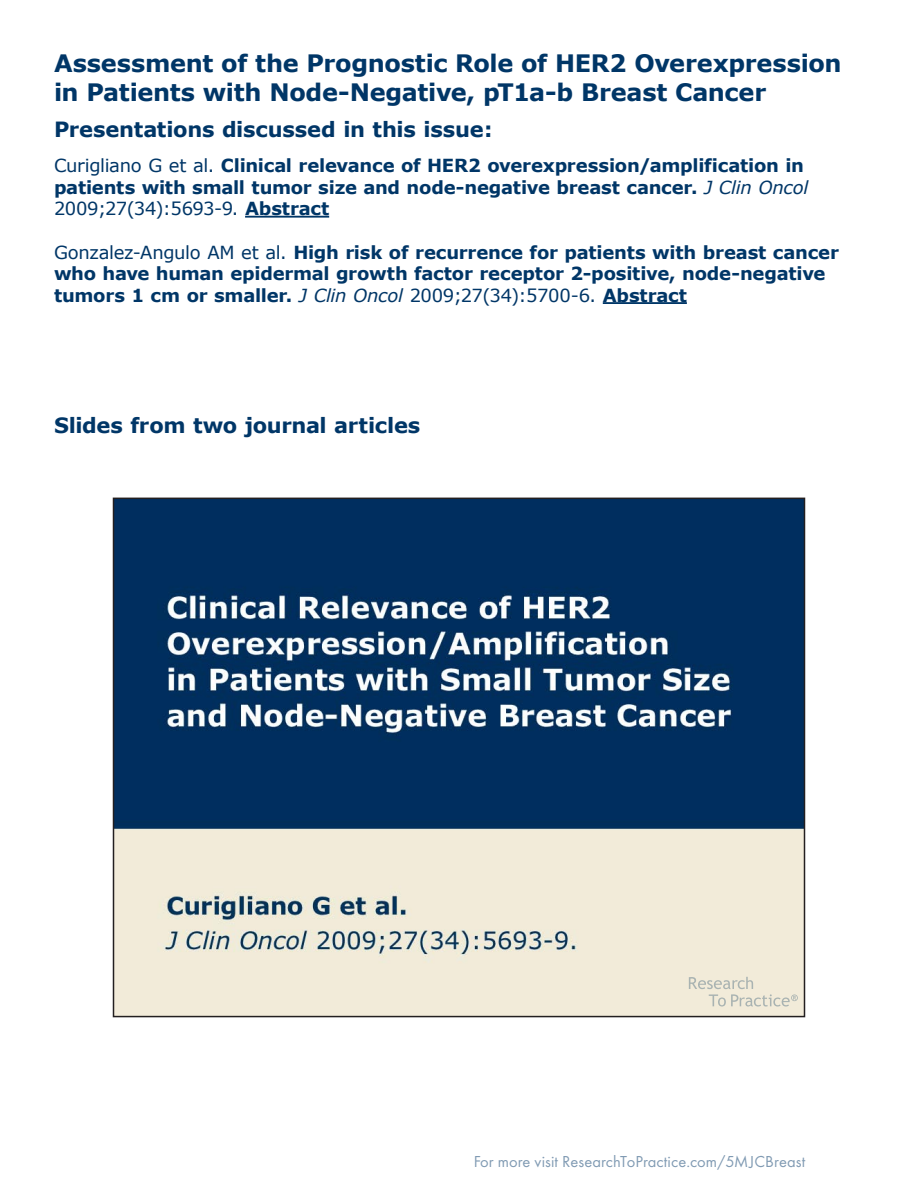
<style>
.page{position:relative;width:918px;height:1188px;background:#fff}
.page>*{position:absolute;margin:0;border:0;box-sizing:border-box;transform-origin:0 0}
.t1{font:700 24px/28.8px "Verdana";letter-spacing:-.015em;color:#003667}
.t2{font:700 21px "Verdana";letter-spacing:-.01em;color:#003667}
.t3{font:700 18px/21.6px "Verdana";letter-spacing:-.015em;color:#003667}
.t4{font:16.5px "Futura T";letter-spacing:.005em;color:#003667}
.s1{font-weight:400}
.s2{font-weight:400;font-style:italic}
</style>
<div class="page">
<img style="left:116px;top:501px;width:686px;height:513px">
<div style="left:113px;top:498px;width:692px;height:519px;border:2px solid #231f20"></div>
<hr style="left:245px;top:216px;width:84px;height:2px;background:#003667">
<hr style="left:603px;top:302px;width:84px;height:2px;background:#003667">
<svg style="left:689px;top:977px;width:109px;height:30px;background:#e5e1d2"></svg>
<h1 class="t1" style="left:54px;top:48px;width:789px">Assessment of the Prognostic Role of HER2 Overexpression in Patients with Node-Negative, pT1a-b Breast Cancer</h1>
<p class="t2" style="left:54px;top:116px;width:440px">Presentations discussed in this issue:</p>
<p class="t3" style="left:54px;top:154px;width:756px"><span class="s1">Curigliano G et al.</span> Clinical relevance of HER2 overexpression/amplification in patients with small tumor size and node-negative breast cancer. <span class="s2">J Clin Oncol<br></span><span class="s1">2009;27(34):5693-9.</span> Abstract</p>
<p class="t3" style="left:54px;top:241px;width:786px"><span class="s1">Gonzalez-Angulo AM et al.</span> High risk of recurrence for patients with breast cancer who have human epidermal growth factor receptor 2-positive, node-negative tumors 1 cm or smaller. <span class="s2">J Clin Oncol</span> <span class="s1">2009;27(34):5700-6.</span> Abstract</p>
<p class="t2" style="left:54px;top:412px;width:368px">Slides from two journal articles</p>
<p class="t4" style="left:473px;top:1152px;width:334px">For more visit ResearchToPractice.com/5MJCBreast</p>
</div>
